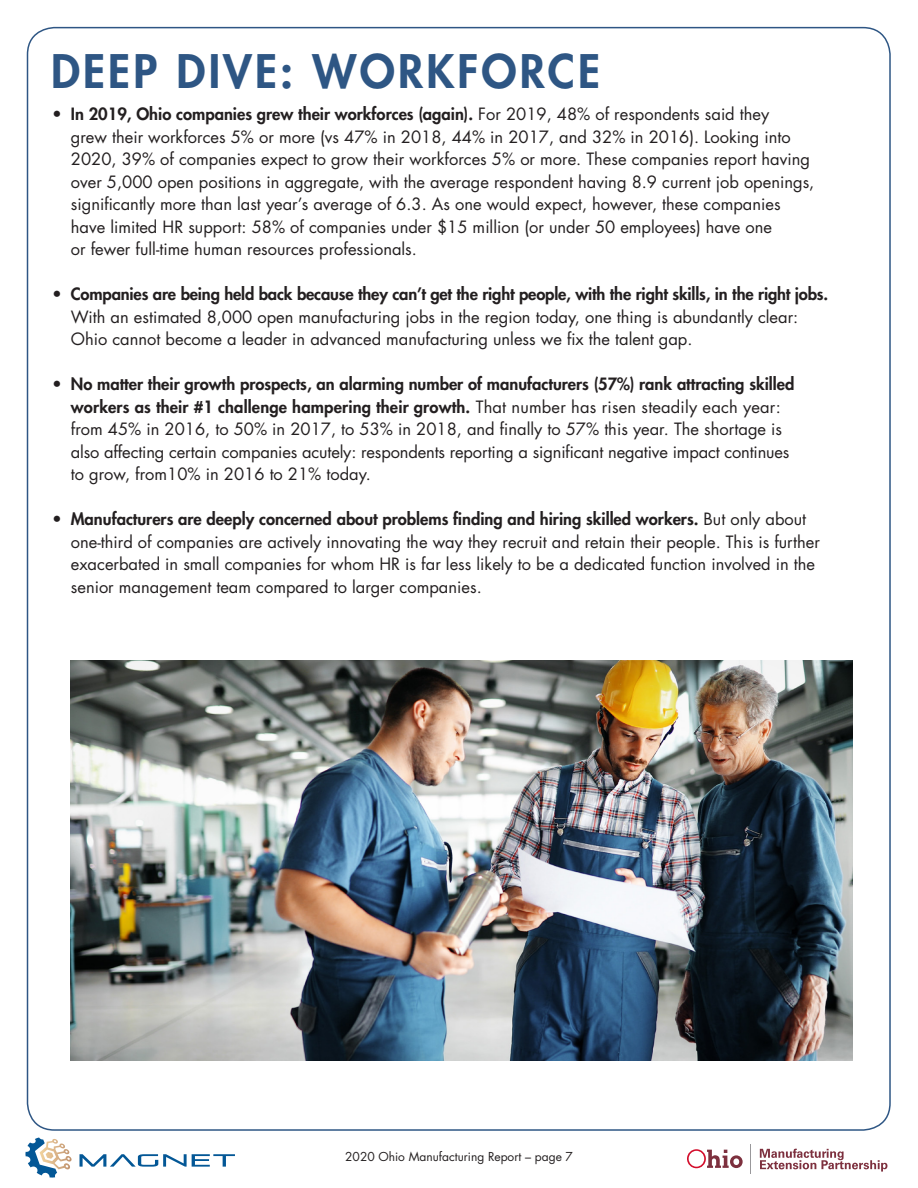
<style>
.page{position:relative;width:918px;height:1188px;background:#fff}
.page>*{position:absolute;margin:0;border:0;box-sizing:border-box;transform-origin:0 0}
.t1{font:800 45px "Futura";letter-spacing:.07em;color:#2e5684}
.Bulleted_paragraph{font:16.5px/22.5px "Futura";color:#231f20}
.t2{font:12px "Futura";color:#231f20}
.s1{font-weight:800}
</style>
<div class="page">
<img style="left:71px;top:660px;width:781px;height:401px">
<hr style="left:751px;top:1144px;width:1px;height:30px;background:#99989b">
<svg style="left:687px;top:1149px;width:56px;height:19px"></svg>
<svg style="left:760px;top:1149px;width:127px;height:23px"></svg>
<svg style="left:80px;top:1154px;width:155px;height:13px"></svg>
<svg style="left:25px;top:1137px;width:47px;height:41px"></svg>
<p class="t1" style="left:51px;top:41px;width:551px">DEEP DIVE: WORKFORCE</p>
<p class="Bulleted_paragraph" style="left:52px;top:102px;width:11px">•</p>
<p class="Bulleted_paragraph" style="left:52px;top:283px;width:11px">•</p>
<p class="Bulleted_paragraph" style="left:52px;top:373px;width:11px">•</p>
<p class="Bulleted_paragraph" style="left:52px;top:508px;width:11px">•</p>
<p class="Bulleted_paragraph" style="left:71px;top:103px;width:745px"><span class="s1">In 2019, Ohio companies grew their workforces (again).</span> For 2019, 48% of respondents said they<br>grew their workforces 5% or more (vs 47% in 2018, 44% in 2017, and 32% in 2016). Looking into 2020, 39% of companies expect to grow their workforces 5% or more. These companies report having over 5,000 open positions in aggregate, with the average respondent having 8.9 current job openings, significantly more than last year’s average of 6.3. As one would expect, however, these companies have limited HR support: 58% of companies under $15 million (or under 50 employees) have one<br>or fewer full-time human resources professionals.</p>
<p class="Bulleted_paragraph" style="left:71px;top:283px;width:759px"><span class="s1">Companies are being held back because they can’t get the right people, with the right skills, in the right jobs.<br></span>With an estimated 8,000 open manufacturing jobs in the region today, one thing is abundantly clear:<br>Ohio cannot become a leader in advanced manufacturing unless we fix the talent gap.</p>
<p class="Bulleted_paragraph" style="left:71px;top:373px;width:725px"><span class="s1">No matter their growth prospects, an alarming number of manufacturers (57%) rank attracting skilled workers as their #1 challenge hampering their growth.</span> That number has risen steadily each year: from 45% in 2016, to 50% in 2017, to 53% in 2018, and finally to 57% this year. The shortage is also affecting certain companies acutely: respondents reporting a significant negative impact continues to grow, from10% in 2016 to 21% today.</p>
<p class="Bulleted_paragraph" style="left:71px;top:508px;width:751px"><span class="s1">Manufacturers are deeply concerned about problems finding and hiring skilled workers.</span> But only about one-third of companies are actively innovating the way they recruit and retain their people. This is further exacerbated in small companies for whom HR is far less likely to be a dedicated function involved in the senior management team compared to larger companies.</p>
<p class="t2" style="left:345px;top:1148px;width:229px">2020 Ohio Manufacturing Report – page 7</p>
</div>
